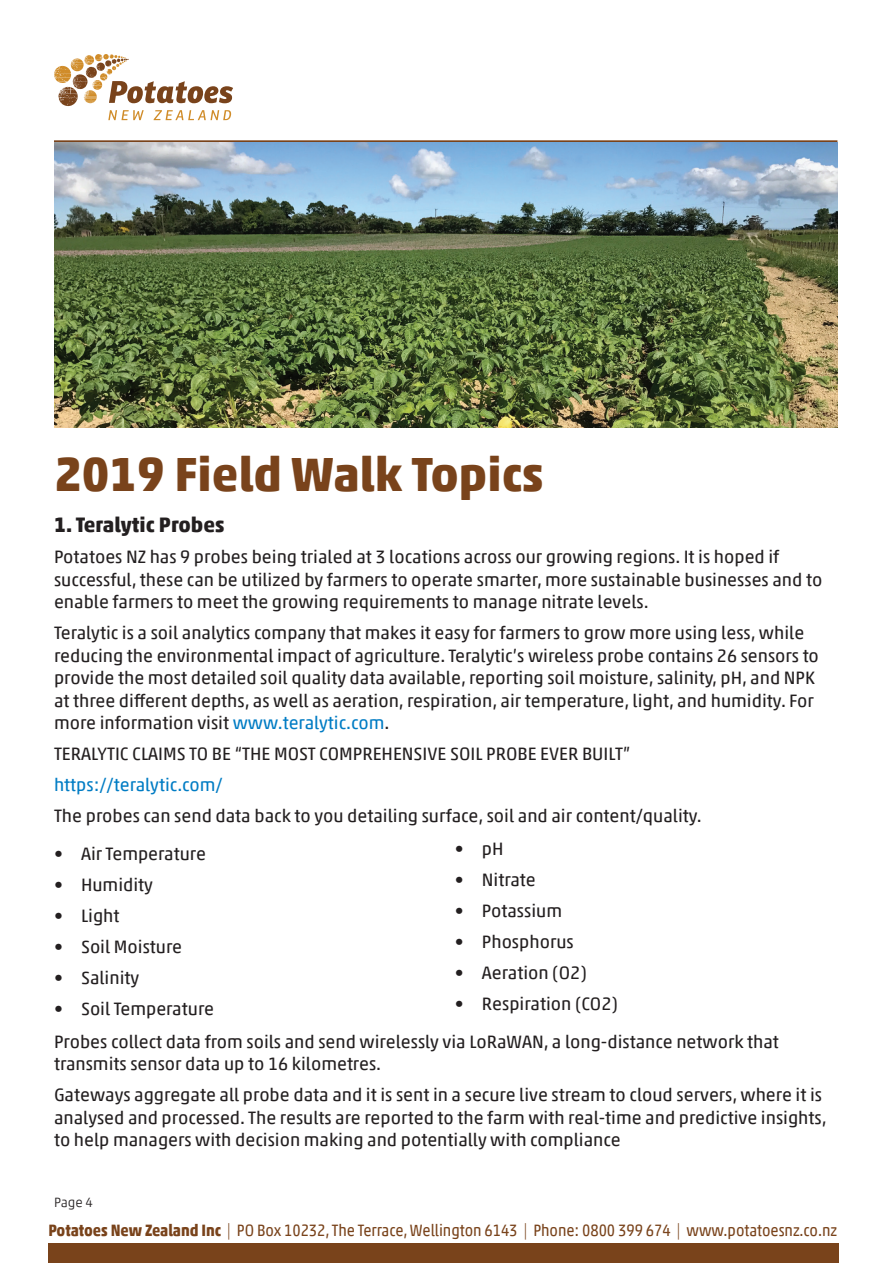
<style>
.page{position:relative;width:893px;height:1263px;background:#fff}
.page>*{position:absolute;margin:0;border:0;box-sizing:border-box;transform-origin:0 0}
.t1{font:700 48px "Akko Pro";color:#79431b}
.t2{font:700 21px "Akko Pro";color:#231f20}
.t3{font:18px/22.5px "Akko Pro";color:#231f20}
.t4{font:18px "Akko Pro";color:#007cc4}
.t5{font:16.5px "Akko Pro";letter-spacing:-.005em;color:#79431b;scale:.9 1}
.t6{font:300 13.5px "Akko Pro";color:#231f20}
.s1{color:#007cc4}
.s2{font-weight:700}
.s3{font-weight:300}
</style>
<div class="page">
<svg style="left:54px;top:54px;width:179px;height:66px"></svg>
<hr style="left:54px;top:140px;width:783px;height:3px;background:#79431b">
<div style="left:48px;top:1243px;width:791px;height:20px;background:#79431b"></div>
<img style="left:54px;top:143px;width:783px;height:284px">
<h1 class="t1" style="left:54px;top:445px;width:491px">2019 Field Walk Topics</h1>
<p class="t2" style="left:54px;top:512px;width:172px">1. Teralytic Probes</p>
<p class="t3" style="left:54px;top:546px;width:770px">Potatoes NZ has 9 probes being trialed at 3 locations across our growing regions. It is hoped if successful, these can be utilized by farmers to operate smarter, more sustainable businesses and to enable farmers to meet the growing requirements to manage nitrate levels.</p>
<p class="t3" style="left:54px;top:622px;width:766px">Teralytic is a soil analytics company that makes it easy for farmers to grow more using less, while reducing the environmental impact of agriculture. Teralytic’s wireless probe contains 26 sensors to provide the most detailed soil quality data available, reporting soil moisture, salinity, pH, and NPK at three different depths, as well as aeration, respiration, air temperature, light, and humidity. For more information visit <span class="s1">www.teralytic.com</span>.</p>
<p class="t3" style="left:54px;top:743px;width:578px">TERALYTIC CLAIMS TO BE “THE MOST COMPREHENSIVE SOIL PROBE EVER BUILT”</p>
<p class="t4" style="left:54px;top:774px;width:170px">https://teralytic.com/</p>
<p class="t3" style="left:54px;top:805px;width:649px">The probes can send data back to you detailing surface, soil and air content/quality.</p>
<p class="t3" style="left:54px;top:842px;width:154px">• Air Temperature</p>
<p class="t3" style="left:54px;top:873px;width:100px">• Humidity</p>
<p class="t3" style="left:54px;top:904px;width:67px">• Light</p>
<p class="t3" style="left:54px;top:935px;width:130px">• Soil Moisture</p>
<p class="t3" style="left:54px;top:966px;width:87px">• Salinity</p>
<p class="t3" style="left:54px;top:997px;width:162px">• Soil Temperature</p>
<p class="t3" style="left:455px;top:838px;width:50px">• pH</p>
<p class="t3" style="left:455px;top:869px;width:83px">• Nitrate</p>
<p class="t3" style="left:455px;top:900px;width:109px">• Potassium</p>
<p class="t3" style="left:455px;top:931px;width:120px">• Phosphorus</p>
<p class="t3" style="left:455px;top:962px;width:133px">• Aeration (O2)</p>
<p class="t3" style="left:54px;top:985px;width:726px;line-height:37.3px;text-indent:401px">• Respiration (CO2)<br>Probes collect data from soils and send wirelessly via LoRaWAN, a long-distance network that</p>
<p class="t3" style="left:54px;top:1048px;width:769px;line-height:31px">transmits sensor data up to 16 kilometres.<br>Gateways aggregate all probe data and it is sent in a secure live stream to cloud servers, where it is</p>
<p class="t3" style="left:54px;top:1106px;width:774px">analysed and processed. The results are reported to the farm with real-time and predictive insights, to help managers with decision making and potentially with compliance</p>
<p class="t6" style="left:54px;top:1194px;width:40px">Page 4</p>
<p class="t5" style="left:48px;top:1220px;width:878px"><span class="s2">Potatoes New Zealand Inc</span> <span class="s3">|</span> PO Box 10232, The Terrace, Wellington 6143 <span class="s3">|</span> Phone: 0800 399 674 <span class="s3">|</span> www.potatoesnz.co.nz</p>
</div>
